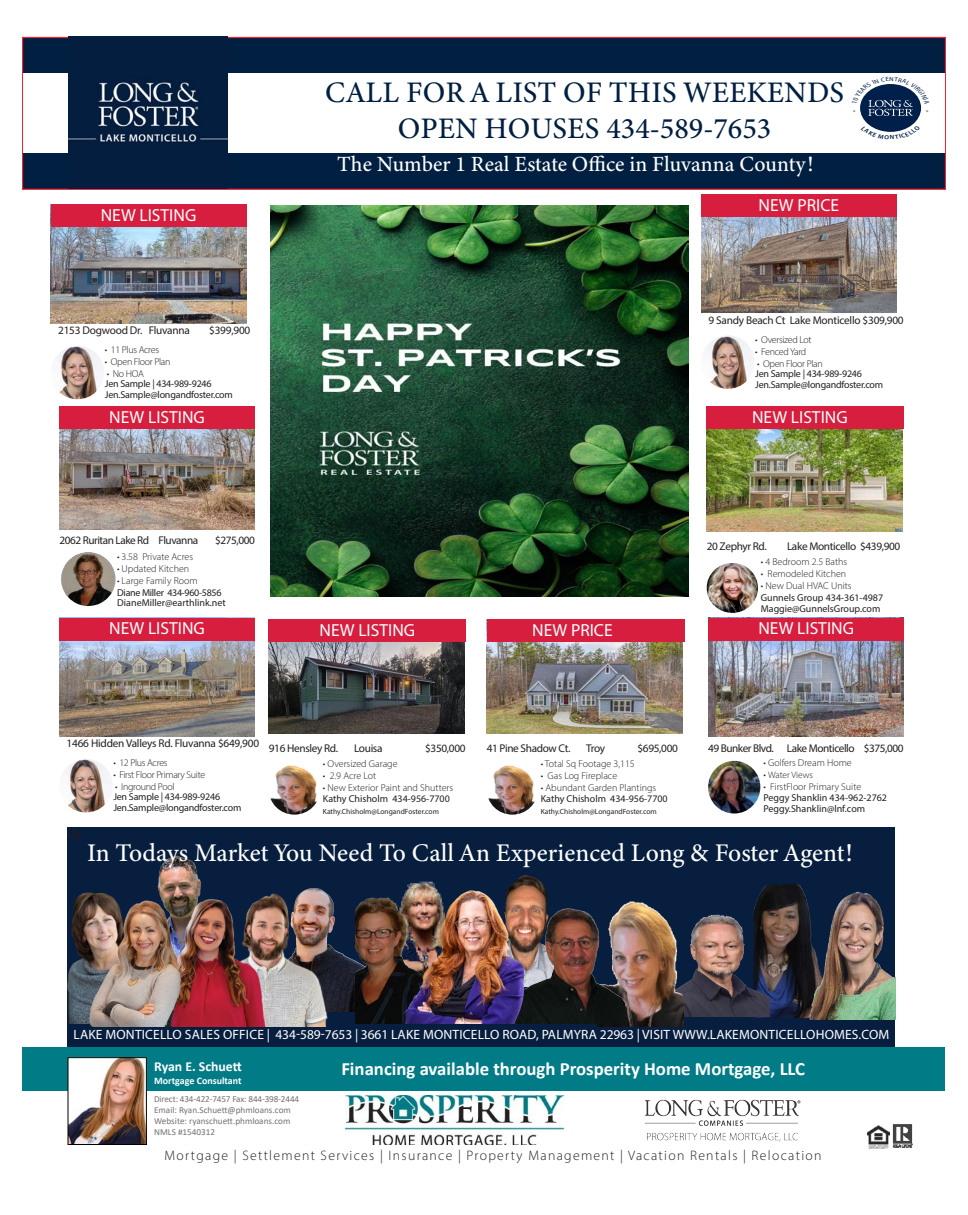
<style>
.page{position:relative;width:968px;height:1215px;background:#fff}
.page>*{position:absolute;margin:0;border:0;box-sizing:border-box;transform-origin:0 0}
.t1{font:500 29.88px/35.9px "Minion 3";color:#011f41;text-align:center}
.t2{font:500 25.5px "Minion 3";color:#fff}
.t3{font:500 21.75px "Minion 3";color:#fff}
.t4{font:700 18.75px "Calibri";color:#fff}
.t5{font:17.5px "Myriad Pro";color:#fff}
.t6{font:15px "Minion Pro";color:#231f20}
.t7{font:300 13.75px "Myriad Pro";letter-spacing:.095em;color:#231f20}
.t8{font:700 13.75px "Calibri";color:#fff}
.t9{font:13.5px "Myriad Pro";letter-spacing:.015em;color:#fff}
.t10{font:11.25px "Myriad Pro";letter-spacing:-.03em;color:#231f20}
.t11{font:10px/9.8px "Myriad Pro";letter-spacing:-.02em;color:#231f20}
.t12{font:10px/11.2px "Myriad Pro";color:#231f20}
.t13{font:300 10px/11.2px "Myriad Pro";color:#231f20}
.t14{font:300 10px "Myriad Pro";letter-spacing:-.03em;color:#231f20}
.t15{font:700 10px "Calibri";color:#fff}
.t16{font:300 9.38px "Myriad Pro";color:#231f20}
.t17{font:9.12px/11px "Calibri";color:#717271}
.t18{font:7.5px "Myriad Pro";color:#231f20}
.s1{font-weight:300}
.s2{font-weight:400}
.s3{font-size:10px}
</style>
<div class="page">
<div style="left:22px;top:38px;width:923px;height:151px;background:#011f41"></div>
<div style="left:22px;top:37px;width:923px;height:153px;border:1px solid #ee2332"></div>
<img style="left:867px;top:1125px;width:22px;height:23px">
<img style="left:892px;top:1124px;width:21px;height:24px">
<div style="left:22px;top:1048px;width:923px;height:43px;background:#017b86"></div>
<div style="left:68px;top:827px;width:827px;height:219px;background:#071e3e"></div>
<img style="left:67px;top:891px;width:25px;height:132px">
<img style="left:301px;top:888px;width:54px;height:124px">
<img style="left:509px;top:875px;width:38px;height:32px">
<img style="left:407px;top:882px;width:29px;height:6px">
<img style="left:355px;top:897px;width:43px;height:126px">
<img style="left:754px;top:883px;width:54px;height:135px">
<img style="left:684px;top:907px;width:85px;height:110px">
<img style="left:597px;top:901px;width:87px;height:126px">
<img style="left:527px;top:907px;width:97px;height:116px">
<img style="left:398px;top:888px;width:129px;height:135px">
<img style="left:808px;top:891px;width:87px;height:128px">
<img style="left:157px;top:855px;width:44px;height:38px">
<img style="left:88px;top:893px;width:240px;height:133px">
<div style="left:23px;top:74px;width:921px;height:79px;background:#fff"></div>
<img style="left:68px;top:37px;width:160px;height:152px">
<img style="left:270px;top:205px;width:418px;height:391px">
<img style="left:701px;top:217px;width:195px;height:96px">
<img style="left:701px;top:335px;width:53px;height:54px;border-radius:26px">
<div style="left:701px;top:194px;width:195px;height:23px;background:#d71e3e"></div>
<div style="left:860px;top:84px;width:61px;height:48px;background:#00204b;border-radius:50%"></div>
<img style="left:486px;top:642px;width:196px;height:92px">
<img style="left:488px;top:765px;width:47px;height:50px">
<img style="left:708px;top:761px;width:52px;height:53px;border-radius:26px">
<img style="left:708px;top:640px;width:195px;height:97px">
<div style="left:708px;top:618px;width:195px;height:22px;background:#d71e3e"></div>
<img style="left:269px;top:642px;width:195px;height:92px">
<img style="left:270px;top:765px;width:47px;height:50px">
<div style="left:268px;top:619px;width:198px;height:23px;background:#d71e3e"></div>
<div style="left:486px;top:619px;width:198px;height:23px;background:#d71e3e"></div>
<img style="left:59px;top:410px;width:196px;height:119px">
<img style="left:61px;top:552px;width:55px;height:55px">
<div style="left:59px;top:406px;width:195px;height:23px;background:#d71e3e"></div>
<img style="left:51px;top:227px;width:195px;height:96px">
<img style="left:51px;top:346px;width:53px;height:53px;border-radius:26px">
<div style="left:51px;top:204px;width:195px;height:23px;background:#d71e3e"></div>
<img style="left:706px;top:429px;width:196px;height:103px">
<img style="left:706px;top:563px;width:52px;height:50px">
<div style="left:706px;top:406px;width:197px;height:23px;background:#d71e3e"></div>
<img style="left:59px;top:640px;width:196px;height:96px">
<img style="left:59px;top:759px;width:54px;height:53px;border-radius:26px">
<div style="left:59px;top:618px;width:196px;height:22px;background:#d71e3e"></div>
<img style="left:345px;top:1096px;width:218px;height:49px">
<img style="left:70px;top:1059px;width:74px;height:84px">
<div style="left:68px;top:1057px;width:78px;height:88px;border:1px solid #000"></div>
<img style="left:644px;top:1099px;width:157px;height:43px">
<svg style="left:870px;top:126px;width:41px;height:6px"></svg>
<svg style="left:853px;top:84px;width:76px;height:32px"></svg>
<p class="t1" style="left:325px;top:75px;width:520px">CALL FOR A LIST OF THIS WEEKENDS<br>OPEN HOUSES 434-589-7653</p>
<p class="t5" style="left:101px;top:204px;width:97px">NEW LISTING</p>
<p class="t10" style="left:58px;top:323px;width:133px">2153 Dogwood Dr. Fluvanna</p>
<p class="t10" style="left:209px;top:323px;width:43px">$399,900</p>
<p class="t14" style="left:105px;top:344px;width:56px">• 11 Plus Acres</p>
<p class="t14" style="left:105px;top:356px;width:67px">• Open Floor Plan</p>
<p class="t11" style="left:105px;top:369px;width:108px"><span class="s1">• No HOA<br></span>Jen Sample | 434-989-9246</p>
<p class="t11" style="left:105px;top:390px;width:130px">Jen.Sample@longandfoster.com</p>
<p class="t5" style="left:109px;top:407px;width:97px">NEW LISTING</p>
<p class="t3" style="left:337px;top:149px;width:477px">The Number 1 Real Estate Office in Fluvanna County!</p>
<p class="t5" style="left:758px;top:194px;width:82px">NEW PRICE</p>
<p class="t10" style="left:708px;top:313px;width:197px">9 Sandy Beach Ct Lake Monticello $309,900</p>
<p class="t14" style="left:755px;top:333px;width:58px">• Oversized Lot</p>
<p class="t14" style="left:755px;top:345px;width:53px">• Fenced Yard</p>
<p class="t11" style="left:755px;top:358px;width:108px"><span class="s1">• Open Floor Plan<br></span>Jen Sample | 434-989-9246</p>
<p class="t11" style="left:755px;top:379px;width:130px">Jen.Sample@longandfoster.com</p>
<p class="t5" style="left:752px;top:406px;width:97px">NEW LISTING</p>
<p class="t10" style="left:59px;top:533px;width:140px">2062 Ruritan Lake Rd Fluvanna</p>
<p class="t10" style="left:215px;top:533px;width:41px">$275,000</p>
<p class="t13" style="left:117px;top:551px;width:78px">• 3.58 Private Acres</p>
<p class="t13" style="left:117px;top:563px;width:74px">• Updated Kitchen</p>
<p class="t11" style="left:117px;top:574px;width:106px;line-height:12.5px"><span class="s1">• Large Family Room<br></span>Diane Miller 434-960-5856</p>
<p class="t12" style="left:117px;top:597px;width:110px">DianeMiller@earthlink.net</p>
<p class="t5" style="left:109px;top:618px;width:97px">NEW LISTING</p>
<p class="t5" style="left:319px;top:619px;width:97px">NEW LISTING</p>
<p class="t5" style="left:532px;top:619px;width:82px">NEW PRICE</p>
<p class="t10" style="left:706px;top:539px;width:62px">20 Zephyr Rd.</p>
<p class="t10" style="left:787px;top:539px;width:115px">Lake Monticello $439,900</p>
<p class="t13" style="left:760px;top:556px;width:88px">• 4 Bedroom 2.5 Baths</p>
<p class="t13" style="left:760px;top:568px;width:87px">• Remodeled Kitchen</p>
<p class="t12" style="left:760px;top:580px;width:124px"><span class="s1">• New Dual HVAC Units<br></span>Gunnels Group 434-361-4987<br>Maggie@GunnelsGroup.com</p>
<p class="t5" style="left:758px;top:618px;width:97px">NEW LISTING</p>
<p class="t10" style="left:67px;top:737px;width:194px">1466 Hidden Valleys Rd. Fluvanna $649,900</p>
<p class="t14" style="left:113px;top:757px;width:56px">• 12 Plus Acres</p>
<p class="t14" style="left:113px;top:769px;width:93px">• First Floor Primary Suite</p>
<p class="t11" style="left:113px;top:782px;width:108px"><span class="s1">• Inground Pool<br></span>Jen Sample | 434-989-9246</p>
<p class="t11" style="left:113px;top:803px;width:130px">Jen.Sample@longandfoster.com</p>
<p class="t6" style="left:68px;top:823px;width:15px">ds</p>
<p class="t10" style="left:269px;top:741px;width:71px">916 Hensley Rd.</p>
<p class="t10" style="left:354px;top:741px;width:30px">Louisa</p>
<p class="t10" style="left:425px;top:741px;width:42px">$350,000</p>
<p class="t13" style="left:323px;top:758px;width:76px">• Oversized Garage</p>
<p class="t13" style="left:323px;top:770px;width:55px">• 2.9 Acre Lot</p>
<p class="t13" style="left:323px;top:782px;width:132px">• New Exterior Paint and Shutters<br><span class="s2">Kathy Chisholm 434-956-7700</span></p>
<p class="t18" style="left:323px;top:806px;width:118px">Kathy.Chisholm@LongandFoster.com</p>
<p class="t10" style="left:486px;top:741px;width:85px">41 Pine Shadow Ct.</p>
<p class="t10" style="left:586px;top:741px;width:21px">Troy</p>
<p class="t10" style="left:637px;top:741px;width:42px">$695,000</p>
<p class="t13" style="left:540px;top:758px;width:96px">• Total Sq Footage 3,115</p>
<p class="t13" style="left:540px;top:770px;width:78px">• Gas Log Fireplace</p>
<p class="t12" style="left:540px;top:782px;width:128px"><span class="s1">• Abundant Garden Plantings<br></span>Kathy Chisholm 434-956-7700</p>
<p class="t18" style="left:540px;top:806px;width:118px">Kathy.Chisholm@LongandFoster.com</p>
<p class="t10" style="left:708px;top:741px;width:197px">49 Bunker Blvd. Lake Monticello $375,000</p>
<p class="t13" style="left:763px;top:757px;width:90px">• Golfers Dream Home</p>
<p class="t16" style="left:763px;top:769px;width:51px"><span class="s3">•</span> Water Views</p>
<p class="t12" style="left:763px;top:781px;width:125px"><span class="s1">• FirstFloor Primary Suite<br></span>Peggy Shanklin 434-962-2762<br>Peggy.Shanklin@lnf.com</p>
<p class="t2" style="left:87px;top:835px;width:766px">In Todays Market You Need To Call An Experienced Long &amp; Foster Agent!</p>
<p class="t9" style="left:73px;top:1026px;width:817px">LAKE MONTICELLO SALES OFFICE | 434-589-7653 | 3661 LAKE MONTICELLO ROAD, PALMYRA 22963 | VISIT WWW.LAKEMONTICELLOHOMES.COM</p>
<p class="t8" style="left:154px;top:1057px;width:89px">Ryan E. Schuett</p>
<p class="t15" style="left:154px;top:1073px;width:89px">Mortgage Consultant</p>
<p class="t17" style="left:154px;top:1093px;width:146px">Direct: 434-422-7457 Fax: 844-398-2444<br>Email: Ryan.Schuett@phmloans.com<br>Website: ryanschuett.phmloans.com<br>NMLS #1540312</p>
<p class="t4" style="left:341px;top:1055px;width:465px">Financing available through Prosperity Home Mortgage, LLC</p>
<p class="t7" style="left:164px;top:1147px;width:658px">Mortgage | Settlement Services | Insurance | Property Management | Vacation Rentals | Relocation</p>
</div>
